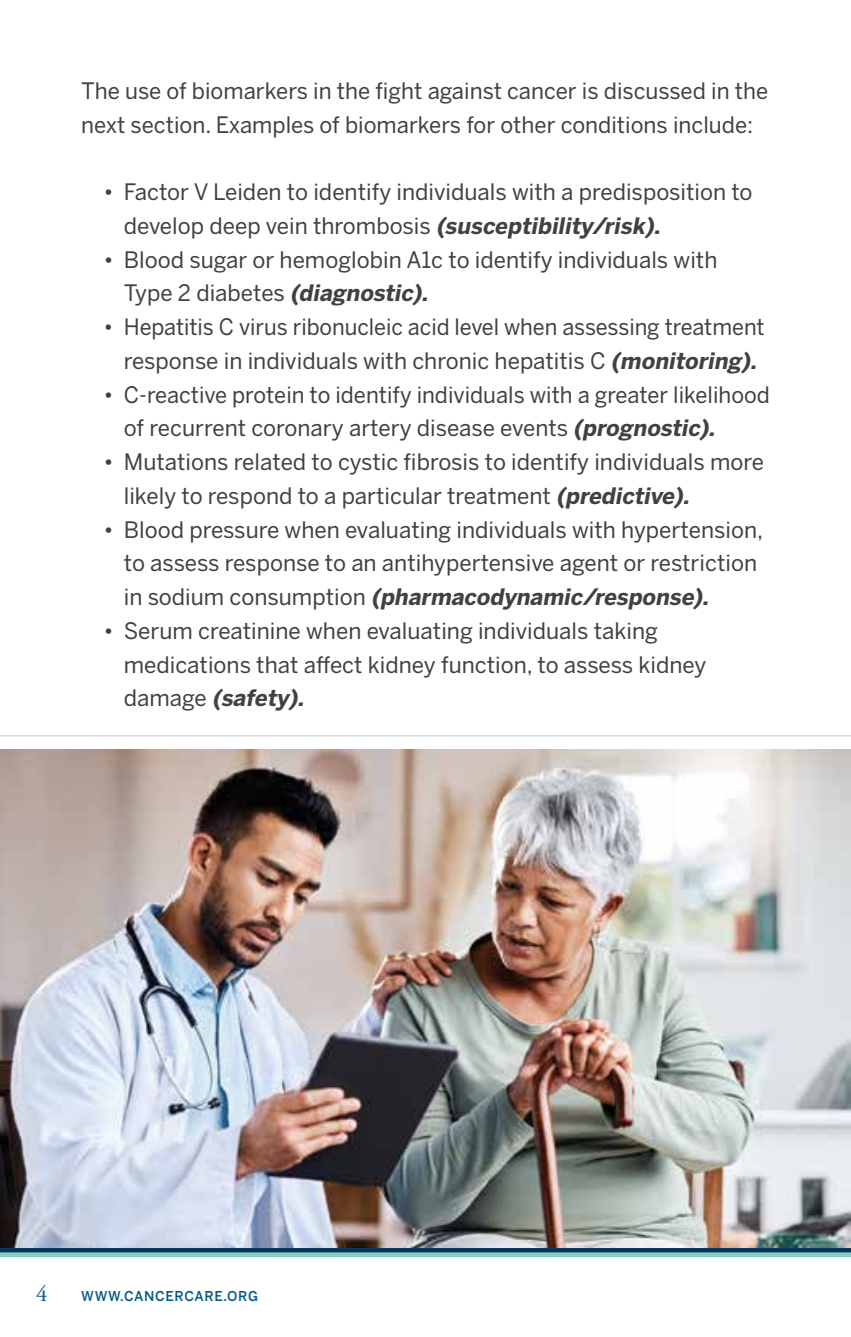
<style>
.page{position:relative;width:851px;height:1337px;background:#fff}
.page>*{position:absolute;margin:0;border:0;box-sizing:border-box;transform-origin:0 0}
.t1{font:22.5px/33.8px "Benton Sans";color:#414042}
.t2{font:22.5px/33.8px "Benton Sans";color:#414042;text-align:right;scale:.95 1}
.t3{font:22.5px "Adobe Garamond Pro";color:#005a84}
.t4{font:500 13.5px "Benton Sans";letter-spacing:.05em;color:#005a84}
.s1{font-weight:700;font-style:italic}
</style>
<div class="page">
<div style="left:0;top:1252px;width:850px;height:5px;background:#82cec1"></div>
<hr style="left:0;top:1248px;width:850px;height:4px;background:#00355f">
<img style="left:0;top:749px;width:850px;height:498px">
<hr style="left:0;top:735px;width:850px;height:1px;background:#c7c8ca">
<p class="t1" style="left:81px;top:73px;width:688px">The use of biomarkers in the fight against cancer is discussed in the next section. Examples of biomarkers for other conditions include:</p>
<p class="t1" style="left:124px;top:175px;width:630px;text-indent:-20px">• Factor V Leiden to identify individuals with a predisposition to develop deep vein thrombosis <span class="s1">(susceptibility/risk).</span></p>
<p class="t1" style="left:124px;top:242px;width:595px;text-indent:-20px">• Blood sugar or hemoglobin A1c to identify individuals with<br>Ty p e 2 d i a b e tes <span class="s1">(diagnostic).</span></p>
<p class="t2" style="left:104px;top:310px;width:697px">• Hepatitis C virus ribonucleic acid level when assessing treatment response in individuals with chronic hepatitis C <span class="s1">(monitoring).</span></p>
<p class="t1" style="left:124px;top:377px;width:647px;text-indent:-20px">• C-reactive protein to identify individuals with a greater likelihood of recurrent coronary artery disease events <span class="s1">(prognostic).</span></p>
<p class="t1" style="left:124px;top:445px;width:641px;text-indent:-20px">• Mutations related to cystic fibrosis to identify individuals more likely to respond to a particular treatment <span class="s1">(predictive).</span></p>
<p class="t1" style="left:124px;top:512px;width:641px;text-indent:-20px">• Blood pressure when evaluating individuals with hypertension, to assess response to an antihypertensive agent or restriction i n s o d i u m c o n s u m p t i o n <span class="s1">(pharmacodynamic/response).</span></p>
<p class="t1" style="left:124px;top:613px;width:584px;text-indent:-20px">• Serum creatinine when evaluating individuals taking medications that affect kidney function, to assess kidney d a m a g e <span class="s1">(safety).</span></p>
<p class="t3" style="left:36px;top:1280px;width:13px">4</p>
<p class="t4" style="left:81px;top:1287px;width:178px">WWW.CANCERCARE.ORG</p>
</div>
